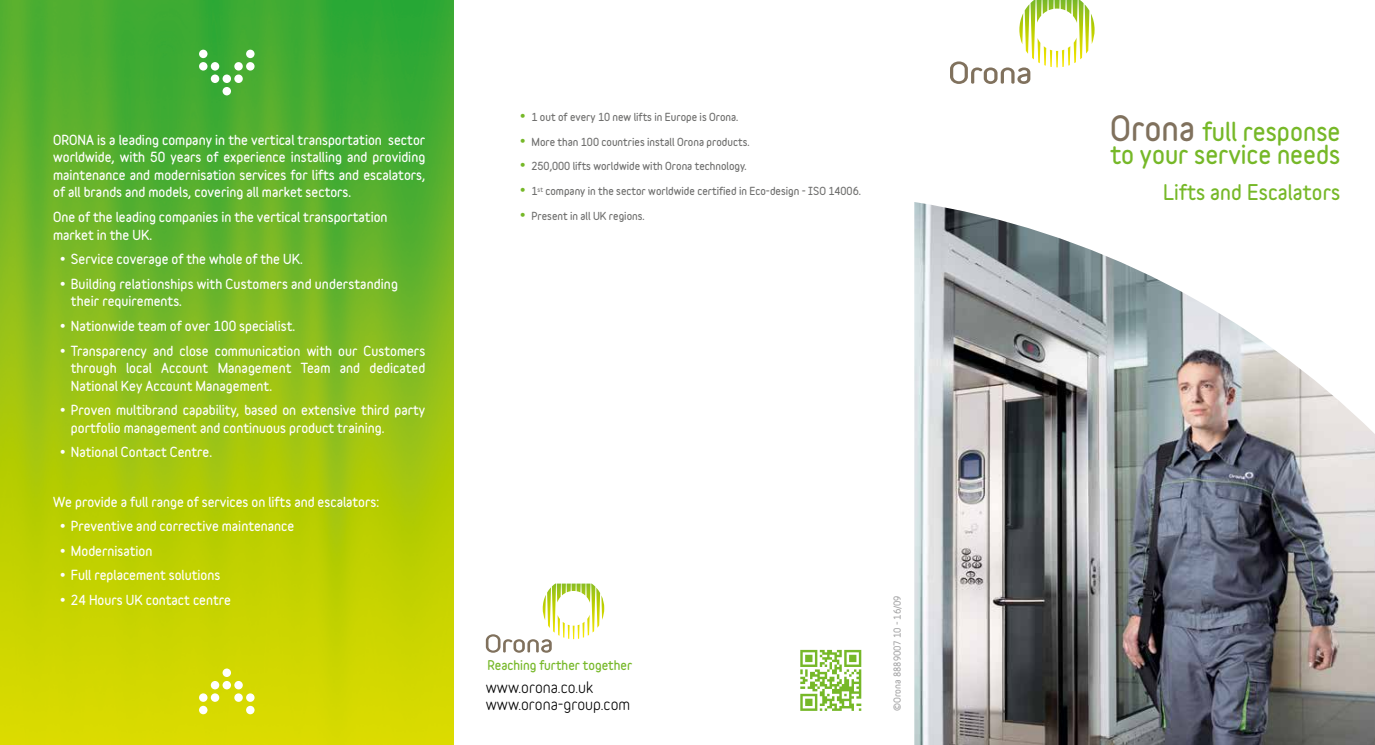
<style>
.page{position:relative;width:1375px;height:745px;background:#fff}
.page>*{position:absolute;margin:0;border:0;box-sizing:border-box;transform-origin:0 0}
.t1{font:900 23.62px/23.2px "Variable";color:#76b828}
.t2{font:900 19.38px "Variable";letter-spacing:.005em;color:#76b828}
.t3{font:700 15px/16.2px "Variable";color:#000}
.t4{font:900 12.5px/17.5px "Variable";color:#fff}
.t5{font:900 12px "Variable";color:#76b828}
.t6{font:900 10px "Variable";color:#6f6f6e}
.t7{font:900 8.75px "Variable";color:#a7a7a8}
.s1{font-size:12.5px;color:#76b828}
.s2{font-size:31.25px;color:#80715d}
</style>
<div class="page">
<img style="left:914px;top:202px;width:461px;height:542px">
<img style="left:0;top:0;width:454px;height:744px">
<svg style="left:199px;top:668px;width:56px;height:45px"></svg>
<svg style="left:199px;top:50px;width:56px;height:45px"></svg>
<img style="left:800px;top:649px;width:62px;height:62px">
<svg style="left:950px;top:0;width:144px;height:84px"></svg>
<svg style="left:486px;top:583px;width:118px;height:69px"></svg>
<p class="t4" style="left:53px;top:131px;width:374px;text-align:justify">ORONA is a leading company in the vertical transportation sector worldwide, with 50 years of experience installing and providing maintenance and modernisation services for lifts and escalators, of all brands and models, covering all market sectors.</p>
<p class="t4" style="left:53px;top:208px;width:336px">One of the leading companies in the vertical transportation market in the UK.</p>
<p class="t4" style="left:60px;top:250px;width:244px">• Service coverage of the whole of the UK.</p>
<p class="t4" style="left:71px;top:274px;width:329px;text-indent:-11px">• Building relationships with Customers and understanding their requirements.</p>
<p class="t4" style="left:60px;top:316px;width:236px">• Nationwide team of over 100 specialist.</p>
<p class="t4" style="left:71px;top:341px;width:356px;text-align:justify;text-indent:-11px">• Transparency and close communication with our Customers through local Account Management Team and dedicated National Key Account Management.</p>
<p class="t4" style="left:71px;top:401px;width:356px;text-indent:-11px">• Proven multibrand capability, based on extensive third party portfolio management and continuous product training.</p>
<p class="t4" style="left:60px;top:443px;width:153px">• National Contact Centre.</p>
<p class="t4" style="left:53px;top:492px;width:327px">We provide a full range of services on lifts and escalators:</p>
<p class="t4" style="left:60px;top:517px;width:236px">• Preventive and corrective maintenance</p>
<p class="t4" style="left:60px;top:541px;width:94px">• Modernisation</p>
<p class="t4" style="left:60px;top:566px;width:162px">• Full replacement solutions</p>
<p class="t4" style="left:60px;top:590px;width:172px">• 24 Hours UK contact centre</p>
<p class="t6" style="left:520px;top:109px;width:220px"><span class="s1">•</span> 1 out of every 10 new lifts in Europe is Orona.</p>
<p class="t6" style="left:520px;top:134px;width:231px"><span class="s1">•</span> More than 100 countries install Orona products.</p>
<p class="t6" style="left:520px;top:158px;width:228px"><span class="s1">•</span> 250,000 lifts worldwide with Orona technology.</p>
<p class="t6" style="left:520px;top:183px;width:342px"><span class="s1">•</span> 1<sup>st</sup> company in the sector worldwide certified in Eco-design - ISO 14006.</p>
<p class="t6" style="left:520px;top:208px;width:126px"><span class="s1">•</span> Present in all UK regions.</p>
<p class="t5" style="left:487px;top:655px;width:146px">Reaching further together</p>
<p class="t3" style="left:486px;top:677px;width:146px">www.orona.co.uk www.orona-group.com</p>
<p class="t7" style="left:890px;top:710px;width:117px;rotate:-90deg">©Orona 8889007 10 - 16/09</p>
<h1 class="t1" style="left:1110px;top:119px;width:232px"><span class="s2">Orona</span> full response to your service needs</h1>
<h2 class="t2" style="left:1163px;top:177px;width:179px">Lifts and Escalators</h2>
</div>
